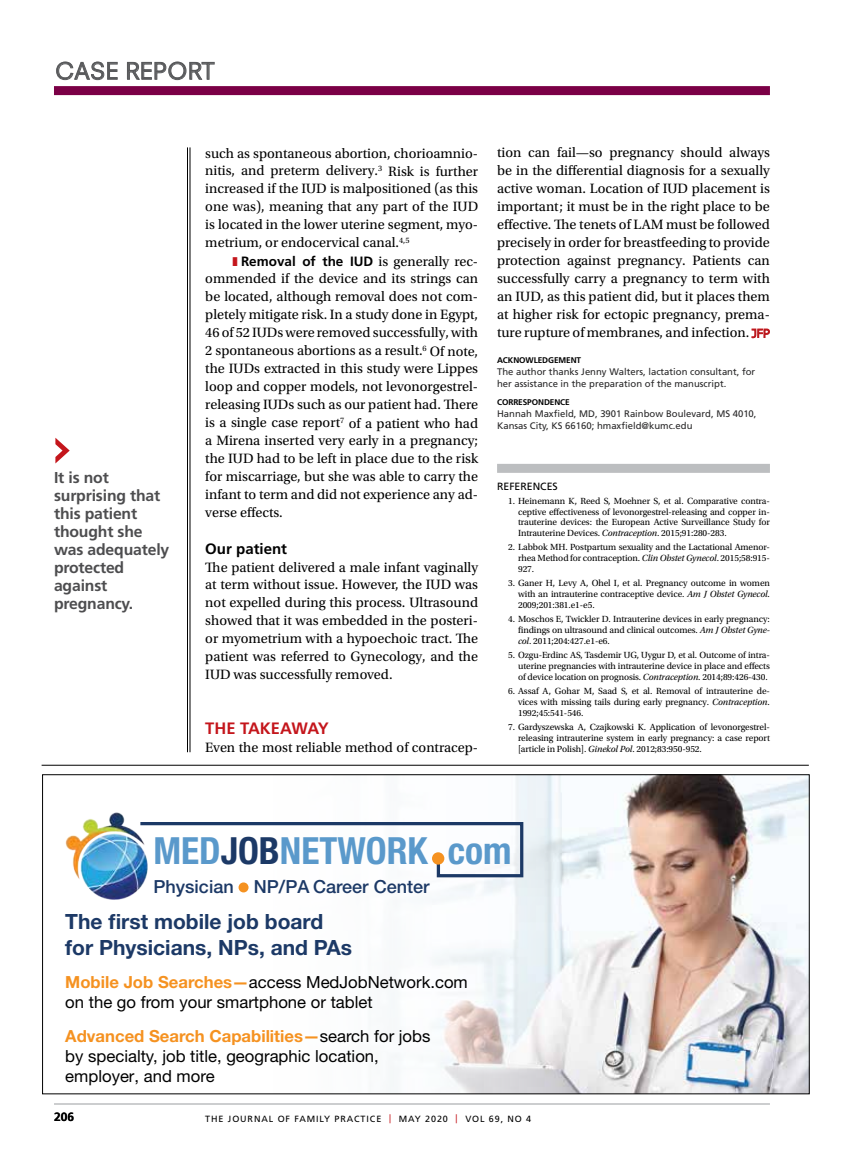
<style>
.page{position:relative;width:851px;height:1161px;background:#fff}
.page>*{position:absolute;margin:0;border:0;box-sizing:border-box;transform-origin:0 0}
.t1{font:700 condensed 37.5px "Helvetica Neue LT Std";color:#5a99cb}
.t2{font:22.5px "Neuzeit SLT Std";letter-spacing:.025em;color:#58595b}
.t3{font:700 21px/25.5px "Helvetica Neue LT Std";color:#1c3966}
.t4{font:500 18px "Helvetica Neue LT Std";color:#1c3966}
.t5{font:16.65px/20px "Helvetica Neue LT Std";color:#000}
.t6{font:700 16.5px "Frutiger LT Std";color:#c4161c}
.t7{font:700 15.75px/18px "Frutiger LT Std";letter-spacing:-.01em;color:#4d4d4f}
.t8{font:700 15px "Frutiger LT Std";color:#000}
.t9{font:14.25px/18px "Utopia Std";color:#000;text-align:justify}
.t10{font:700 13.5px "Frutiger LT Std";color:#000}
.t11{font:700 12px "Frutiger LT Std";color:#000}
.t12{font:10.5px "Frutiger LT Std";color:#000}
.t13{font:9.45px/12px "Frutiger LT Std";color:#292829}
.t14{font:9.3px/10.8px "Utopia Std";letter-spacing:-.01em;color:#000;text-align:justify}
.t15{font:9px "Frutiger LT Std";letter-spacing:.1em;color:#000}
.t16{font:700 8.25px "Frutiger LT Std";letter-spacing:-.01em;color:#000}
.s1{color:#c4161c}
.s2{font-family:"Utopia Std";font-weight:400;font-size:14.25px}
.s3{font-family:"Neuzeit SLT Std";font-size:11.25px;color:#b61d22}
.s4{font-style:italic}
.s5{color:#1c3966}
.s6{font-weight:700;color:#f59221}
</style>
<div class="page">
<hr style="left:54px;top:1104px;width:716px;height:1px;background:#bcbec0">
<div style="left:54px;top:86px;width:716px;height:9px;background:#7b0046"></div>
<svg style="left:56px;top:61px;width:62px;height:20px"></svg>
<svg style="left:127px;top:61px;width:88px;height:20px"></svg>
<hr style="left:190px;top:147px;width:1px;height:605px;background:#000">
<hr style="left:187px;top:147px;width:1px;height:605px;background:#000">
<div style="left:497px;top:464px;width:273px;height:9px;background:#bcbec0"></div>
<svg style="left:751px;top:328px;width:19px;height:10px"></svg>
<svg style="left:55px;top:438px;width:15px;height:26px"></svg>
<img style="left:390px;top:776px;width:417px;height:316px">
<div style="left:43px;top:775px;width:657px;height:303px;background:#fff;opacity:.5"></div>
<img style="left:65px;top:812px;width:83px;height:88px">
<div style="left:238px;top:882px;width:10px;height:10px;background:#f59221;border-radius:50%"></div>
<svg style="left:137px;top:820px;width:388px;height:59px"></svg>
<div style="left:432px;top:852px;width:12px;height:13px;background:#f59221;border-radius:50%"></div>
<hr style="left:42px;top:765px;width:766px;height:1px;background:#000">
<h2 class="t2" style="left:55px;top:57px;width:161px">CASE REPORT</h2>
<p class="t7" style="left:54px;top:468px;width:117px">It is not surprising that this patient thought she was adequately protected against pregnancy.</p>
<p class="t9" style="left:205px;top:144px;width:274px">such as spontaneous abortion, chorioamnio&shy;nitis, and preterm delivery.<sup>3</sup> Risk is further increased if the IUD is malpositioned (as this one was), meaning that any part of the IUD is located in the lower uterine segment, myo&shy;metrium, or endocervical canal.<sup>4,5</sup></p>
<p class="t10" style="left:232px;top:253px;width:247px"><span class="s1">❚</span> Removal of the IUD <span class="s2">is generally rec-</span></p>
<p class="t9" style="left:205px;top:270px;width:274px">ommended if the device and its strings can be located, although removal does not com&shy;pletely mitigate risk. In a study done in Egypt, 46 of 52 IUDs were removed successfully, with 2 spontaneous abortions as a result.<sup>6</sup> Of note, the IUDs extracted in this study were Lippes loop and copper models, not levonorgestrel&shy;releasing IUDs such as our patient had. There is a single case report<sup>7</sup> of a patient who had a Mirena inserted very early in a pregnancy; the IUD had to be left in place due to the risk for miscarriage, but she was able to carry the infant to term and did not experience any ad&shy;verse effects.</p>
<p class="t8" style="left:205px;top:539px;width:83px">Our patient</p>
<p class="t9" style="left:205px;top:558px;width:274px">The patient delivered a male infant vaginally at term without issue. However, the IUD was not expelled during this process. Ultrasound showed that it was embedded in the posteri&shy;or myometrium with a hypoechoic tract. The patient was referred to Gynecology, and the IUD was successfully removed.</p>
<p class="t6" style="left:205px;top:718px;width:125px">THE TAKEAWAY</p>
<p class="t9" style="left:205px;top:738px;width:274px">Even the most reliable method of contracep-</p>
<p class="t9" style="left:497px;top:144px;width:274px">tion can fail—so pregnancy should always be in the differential diagnosis for a sexually active woman. Location of IUD placement is important; it must be in the right place to be effective. The tenets of LAM must be followed precisely in order for breastfeeding to provide protection against pregnancy. Patients can successfully carry a pregnancy to term with an IUD, as this patient did, but it places them at higher risk for ectopic pregnancy, prema&shy;ture rupture of membranes, and infection. <span class="s3">JFP</span></p>
<p class="t16" style="left:497px;top:356px;width:86px">ACKNOWLEDGEMENT</p>
<p class="t13" style="left:497px;top:365px;width:260px">The author thanks Jenny Walters, lactation consultant, for her assistance in the preparation of the manuscript.</p>
<p class="t16" style="left:497px;top:398px;width:74px">CORRESPONDENCE</p>
<p class="t13" style="left:497px;top:407px;width:261px">Hannah Maxfield, MD, 3901 Rainbow Boulevard, MS 4010,<br>Kansas City, KS 66160; hmaxfield@kumc.edu</p>
<p class="t12" style="left:497px;top:480px;width:62px">REFERENCES</p>
<p class="t14" style="left:518px;top:495px;width:253px;text-indent:-10px">1. Heinemann K, Reed S, Moehner S, et al. Comparative contra&shy;ceptive effectiveness of levonorgestrel-releasing and copper in&shy;trauterine devices: the European Active Surveillance Study for Intrauterine Devices. <span class="s4">Contraception</span>. 2015;91:280-283.</p>
<p class="t14" style="left:518px;top:542px;width:253px;text-indent:-10px">2. Labbok MH. Postpartum sexuality and the Lactational Amenor&shy;rhea Method for contraception. <span class="s4">Clin Obstet Gynecol</span>. 2015;58:915- 927.</p>
<p class="t14" style="left:518px;top:578px;width:253px;text-indent:-10px">3. Ganer H, Levy A, Ohel I, et al. Pregnancy outcome in women with an intrauterine contraceptive device. <span class="s4">Am J Obstet Gynecol</span>.<br>2009;201:381.e1-e5.</p>
<p class="t14" style="left:518px;top:614px;width:253px;text-indent:-10px">4. Moschos E, Twickler D. Intrauterine devices in early pregnancy: findings on ultrasound and clinical outcomes. <span class="s4">Am J Obstet Gyne&shy;col</span>. 2011;204:427.e1-e6.</p>
<p class="t14" style="left:518px;top:650px;width:253px;text-indent:-10px">5. Ozgu-Erdinc AS, Tasdemir UG, Uygur D, et al. Outcome of intra&shy;uterine pregnancies with intrauterine device in place and effects of device location on prognosis. <span class="s4">Contraception</span>. 2014;89:426-430.</p>
<p class="t14" style="left:518px;top:686px;width:253px;text-indent:-10px">6. Assaf A, Gohar M, Saad S, et al. Removal of intrauterine de&shy;vices with missing tails during early pregnancy. <span class="s4">Contraception</span>.<br>1992;45:541-546.</p>
<p class="t14" style="left:518px;top:722px;width:253px;text-indent:-10px">7. Gardyszewska A, Czajkowski K. Application of levonorgestrel&shy;releasing intrauterine system in early pregnancy: a case report [article in Polish]. <span class="s4">Ginekol Pol</span>. 2012;83:950-952.</p>
<h1 class="t1" style="left:153px;top:828px;width:360px">MED<span class="s5">JOB</span>NETWORK com</h1>
<p class="t4" style="left:153px;top:875px;width:277px">Physician NP/PA Career Center</p>
<h3 class="t3" style="left:65px;top:908px;width:288px">The first mobile job board for Physicians, NPs, and PAs</h3>
<p class="t5" style="left:65px;top:972px;width:404px"><span class="s6">Mobile Job Searches—</span>access MedJobNetwork.com on the go from your smartphone or tablet</p>
<p class="t5" style="left:65px;top:1026px;width:366px"><span class="s6">Advanced Search Capabilities—</span>search for jobs by specialty, job title, geographic location, employer, and more</p>
<p class="t11" style="left:54px;top:1110px;width:22px">206</p>
<p class="t15" style="left:205px;top:1113px;width:327px">THE JOURNAL OF FAMILY PRACTICE <span class="s1">|</span> MAY 2020 <span class="s1">|</span> VOL 69, NO 4</p>
</div>
